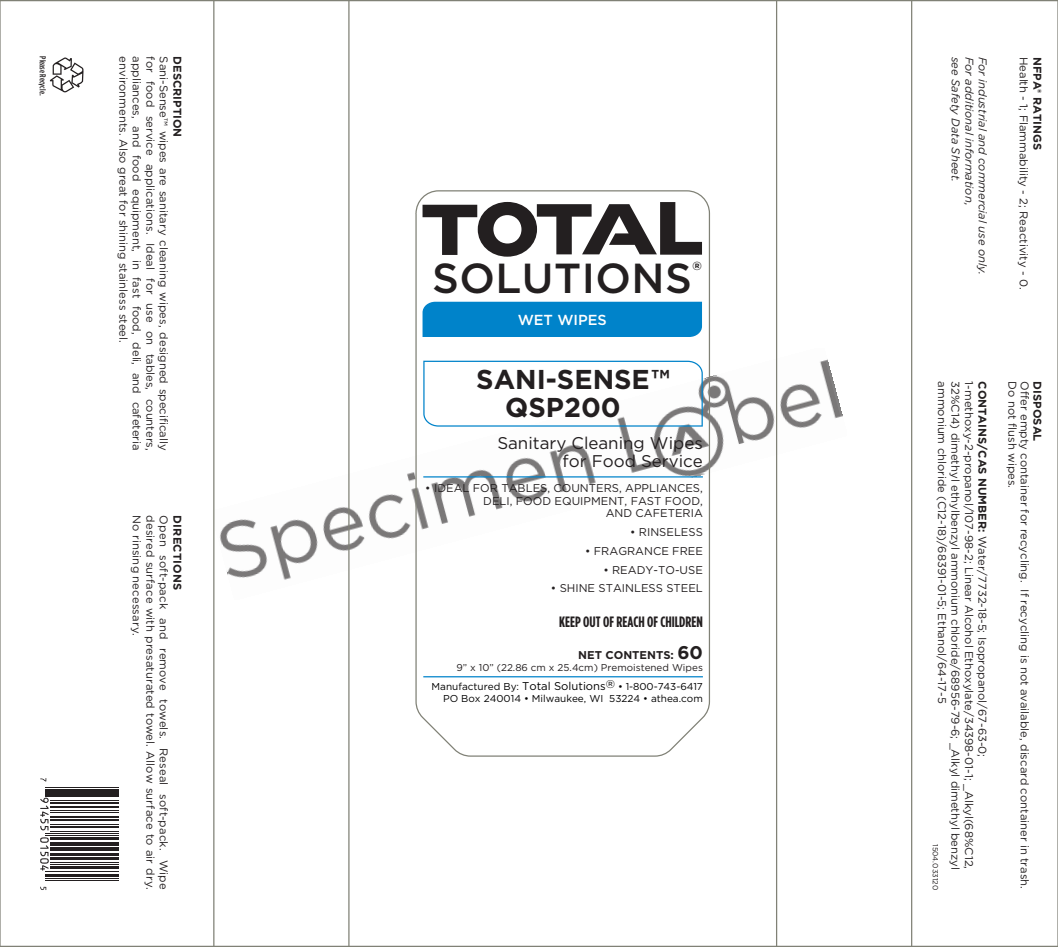
<style>
.page{position:relative;width:1058px;height:947px;background:#fff}
.page>*{position:absolute;margin:0;border:0;box-sizing:border-box;transform-origin:0 0}
.t1{font:500 41.88px "Gotham";letter-spacing:.01em;color:#231f20}
.t2{font:700 27.25px/27.2px "Gotham";color:#231f20}
.t3{font:17px/18.4px "Gotham";color:#231f20;text-align:right}
.t4{font:700 15px "Gotham Condensed";color:#231f20}
.t5{font:500 14.5px "Gotham";color:#fff}
.t6{font:11.25px/12.5px "Gotham";color:#231f20;text-align:right}
.t7{font:italic 11.25px "Gotham";color:#231f20}
.t8{font:700 11.25px "Gotham";color:#231f20}
.t9{font:700 11.25px "Gotham";letter-spacing:.02em;color:#231f20}
.t10{font:10px/11.2px "Gotham";color:#000;text-align:right}
.t11{font:9.88px "Gotham";color:#231f20}
.t12{font:500 8.75px "Gotham Condensed";color:#231f20}
.t13{font:7.5px "Gotham";letter-spacing:-.005em;color:#231f20}
.s1{font-size:18.38px}
.s2{font-size:11.25px}
.s3{font-weight:700}
</style>
<div class="page">
<img style="left:282px;top:347px;width:561px;height:252px">
<svg style="left:1px;top:1px;width:281px;height:943px"></svg>
<svg style="left:0;top:1px;width:1px;height:944px"></svg>
<hr style="left:1057px;top:0;width:1px;height:946px;background:#808176">
<hr style="left:911px;top:0;width:1px;height:946px;background:#808176">
<svg style="left:774px;top:1px;width:139px;height:1px"></svg>
<hr style="left:776px;top:0;width:1px;height:946px;background:#808176">
<hr style="left:348px;top:0;width:1px;height:946px;background:#808176">
<svg style="left:212px;top:1px;width:139px;height:1px"></svg>
<hr style="left:213px;top:0;width:1px;height:946px;background:#808176">
<hr style="left:0;top:0;width:1058px;height:1px;background:#808176">
<hr style="left:0;top:945px;width:1058px;height:1px;background:#808176">
<svg style="left:415px;top:190px;width:295px;height:567px"></svg>
<svg style="left:50px;top:57px;width:34px;height:36px"></svg>
<svg style="left:40px;top:777px;width:6px;height:4px"></svg>
<hr style="left:45px;top:786px;width:74px;height:1px;background:#231f20">
<hr style="left:45px;top:788px;width:74px;height:1px;background:#231f20">
<hr style="left:45px;top:790px;width:74px;height:3px;background:#231f20">
<hr style="left:45px;top:794px;width:74px;height:2px;background:#231f20">
<hr style="left:50px;top:799px;width:69px;height:1px;background:#231f20">
<hr style="left:50px;top:801px;width:69px;height:2px;background:#231f20">
<hr style="left:50px;top:805px;width:69px;height:2px;background:#231f20">
<hr style="left:50px;top:809px;width:69px;height:1px;background:#231f20">
<hr style="left:50px;top:811px;width:69px;height:1px;background:#231f20">
<hr style="left:50px;top:815px;width:69px;height:2px;background:#231f20">
<hr style="left:50px;top:818px;width:69px;height:2px;background:#231f20">
<hr style="left:50px;top:823px;width:69px;height:1px;background:#231f20">
<svg style="left:40px;top:797px;width:9px;height:33px"></svg>
<hr style="left:50px;top:825px;width:69px;height:2px;background:#231f20">
<hr style="left:50px;top:830px;width:69px;height:1px;background:#231f20">
<hr style="left:45px;top:832px;width:74px;height:1px;background:#231f20">
<hr style="left:45px;top:834px;width:74px;height:1px;background:#231f20">
<hr style="left:50px;top:836px;width:69px;height:3px;background:#231f20">
<hr style="left:50px;top:841px;width:69px;height:1px;background:#231f20">
<hr style="left:50px;top:843px;width:69px;height:2px;background:#231f20">
<hr style="left:50px;top:847px;width:69px;height:2px;background:#231f20">
<hr style="left:50px;top:850px;width:69px;height:1px;background:#231f20">
<hr style="left:50px;top:853px;width:69px;height:3px;background:#231f20">
<hr style="left:50px;top:857px;width:69px;height:3px;background:#231f20">
<hr style="left:50px;top:862px;width:69px;height:1px;background:#231f20">
<svg style="left:40px;top:837px;width:9px;height:33px"></svg>
<hr style="left:50px;top:864px;width:69px;height:1px;background:#231f20">
<hr style="left:50px;top:866px;width:69px;height:3px;background:#231f20">
<hr style="left:45px;top:871px;width:74px;height:1px;background:#231f20">
<hr style="left:45px;top:874px;width:74px;height:3px;background:#231f20">
<hr style="left:45px;top:878px;width:74px;height:1px;background:#231f20">
<hr style="left:45px;top:880px;width:74px;height:1px;background:#231f20">
<svg style="left:40px;top:886px;width:6px;height:3px"></svg>
<svg style="left:422px;top:202px;width:280px;height:54px"></svg>
<div style="left:422px;top:301px;width:280px;height:36px;background:#0083ca"></div>
<svg style="left:423px;top:360px;width:279px;height:66px"></svg>
<hr style="left:423px;top:476px;width:280px;height:1px;background:#0083ca">
<hr style="left:423px;top:676px;width:280px;height:1px;background:#0083ca">
<p class="t12" style="left:48px;top:56px;width:40px;rotate:90deg">Please Recycle.</p>
<p class="t6" style="left:130px;top:56px;width:288px;rotate:90deg">environments. Also great for shining stainless steel.</p>
<p class="t6" style="left:143px;top:56px;width:395px;rotate:90deg">appliances, and food equipment, in fast food, deli, and cafeteria</p>
<p class="t6" style="left:157px;top:56px;width:395px;rotate:90deg">for food service applications. Ideal for use on tables, counters,</p>
<p class="t6" style="left:170px;top:56px;width:395px;rotate:90deg">Sani-Sense™ wipes are sanitary cleaning wipes, designed specifically</p>
<p class="t8" style="left:184px;top:56px;width:82px;rotate:90deg">DESCRIPTION</p>
<p class="t6" style="left:143px;top:515px;width:122px;rotate:90deg">No rinsing necessary.</p>
<p class="t6" style="left:157px;top:515px;width:376px;rotate:90deg">desired surface with presaturated towel. Allow surface to air dry.</p>
<p class="t6" style="left:170px;top:515px;width:376px;rotate:90deg">Open soft-pack and remove towels. Reseal soft-pack. Wipe</p>
<p class="t9" style="left:184px;top:515px;width:76px;rotate:90deg">DIRECTIONS</p>
<h1 class="t1" style="left:432px;top:252px;width:271px">SOLUTIONS<sup>®</sup></h1>
<p class="t5" style="left:517px;top:311px;width:91px">WET WIPES</p>
<h2 class="t2" style="left:505px;top:366px;width:166px;text-indent:-29px">SANI-SENSE™<br>QSP200</h2>
<h3 class="t3" style="left:497px;top:433px;width:207px">Sanitary Cleaning Wipes for Food Service</h3>
<p class="t6" style="left:425px;top:482px;width:279px">• IDEAL FOR TABLES, COUNTERS, APPLIANCES,<br>DELI, FOOD EQUIPMENT, FAST FOOD,<br>AND CAFETERIA</p>
<p class="t6" style="left:630px;top:525px;width:74px">• RINSELESS</p>
<p class="t6" style="left:585px;top:544px;width:119px">• FRAGRANCE FREE</p>
<p class="t6" style="left:603px;top:563px;width:101px">• READY-TO-USE</p>
<p class="t6" style="left:551px;top:582px;width:153px">• SHINE STAINLESS STEEL</p>
<h3 class="t4" style="left:559px;top:612px;width:145px">KEEP OUT OF REACH OF CHILDREN</h3>
<p class="t8" style="left:578px;top:648px;width:126px">NET CONTENTS: <span class="s1">60</span></p>
<p class="t11" style="left:456px;top:661px;width:248px">9” x 10” (22.86 cm x 25.4cm) Premoistened Wipes</p>
<p class="t10" style="left:431px;top:681px;width:273px">Manufactured By: <span class="s2">Total Solutions</span><sup>‰</sup> • 1-800-743-6417<br>PO Box 240014 • Milwaukee, WI 53224 • athea.com</p>
<p class="t7" style="left:962px;top:57px;width:127px;rotate:90deg">see Safety Data Sheet.</p>
<p class="t7" style="left:976px;top:57px;width:151px;rotate:90deg">For additional information,</p>
<p class="t7" style="left:989px;top:57px;width:220px;rotate:90deg">For industrial and commercial use only.</p>
<p class="t6" style="left:1030px;top:57px;width:234px;rotate:90deg">Health - 1; Flammability - 2; Reactivity - 0.</p>
<p class="t8" style="left:1044px;top:57px;width:95px;rotate:90deg">NFPA® RATINGS</p>
<p class="t6" style="left:948px;top:381px;width:323px;rotate:90deg">ammonium chloride (C12-18)/68391-01-5; Ethanol/64-17-5</p>
<p class="t6" style="left:961px;top:381px;width:490px;rotate:90deg">32%C14) dimethyl ethylbenzyl ammonium chloride/68956-79-6; _Alkyl dimethyl benzyl</p>
<p class="t6" style="left:975px;top:381px;width:489px;rotate:90deg">1-methoxy-2-propanol/107-98-2; Linear Alcohol Ethoxylate/34398-01-1; _Alkyl(68%C12,</p>
<p class="t6" style="left:988px;top:381px;width:377px;rotate:90deg"><span class="s3">CONTAINS/CAS NUMBER:</span> Water/7732-18-5; Isopropanol/67-63-0;</p>
<p class="t6" style="left:1018px;top:381px;width:108px;rotate:90deg">Do not flush wipes.</p>
<p class="t6" style="left:1031px;top:381px;width:509px;rotate:90deg">Offer empty container for recycling. If recycling is not available, discard container in trash.</p>
<p class="t8" style="left:1044px;top:381px;width:61px;rotate:90deg">DISPOSAL</p>
<p class="t13" style="left:940px;top:843px;width:48px;rotate:90deg">1504.033120</p>
</div>
